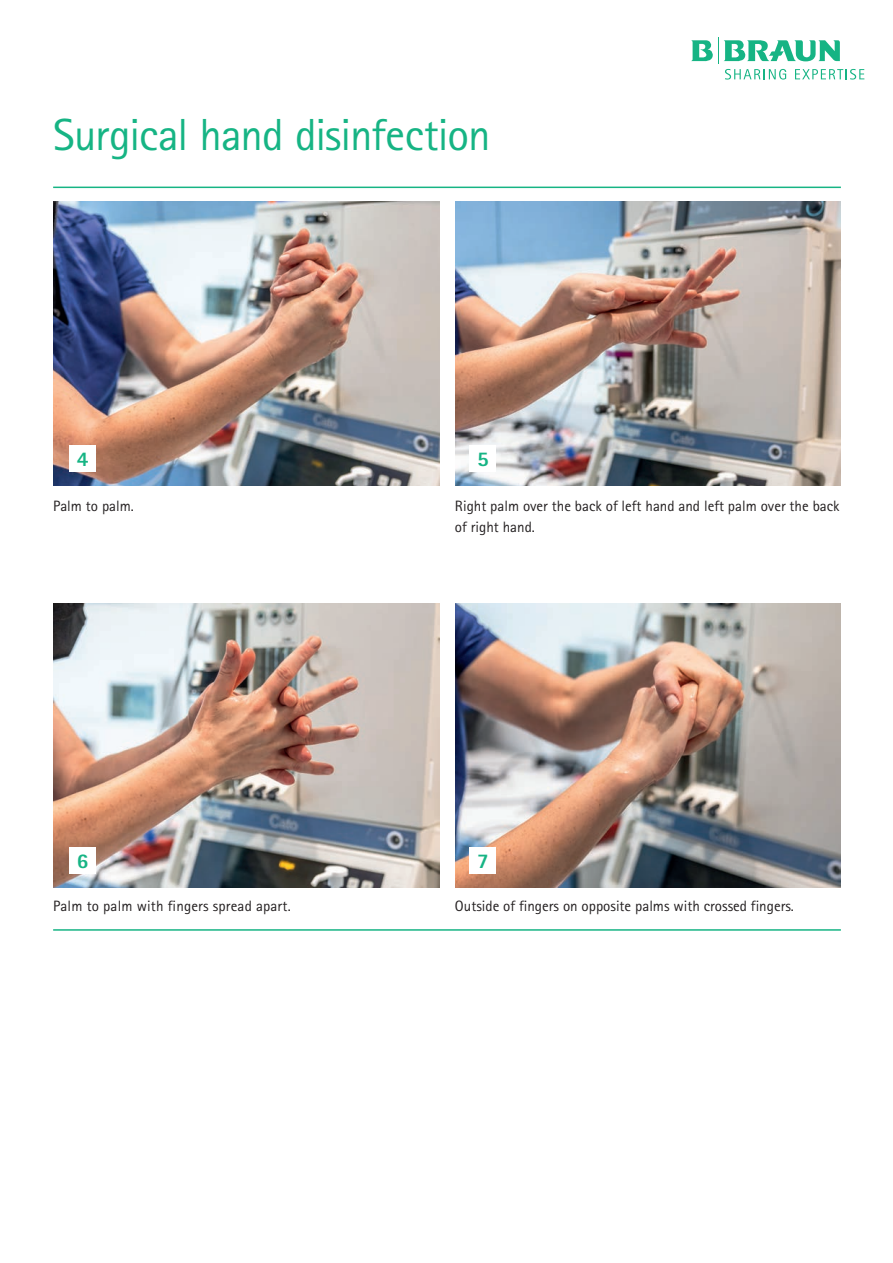
<style>
.page{position:relative;width:893px;height:1263px;background:#fff}
.page>*{position:absolute;margin:0;border:0;box-sizing:border-box;transform-origin:0 0}
.t1{font:45px "Rotis Sans Serif Pro";letter-spacing:-.02em;color:#16b484}
.t2{font:800 21px "Rotis Sans Serif Pro";color:#16b484}
.t3{font:15px/21px "Rotis Sans Serif Pro";color:#231f20}
</style>
<div class="page">
<img style="left:53px;top:202px;width:386px;height:284px">
<div style="left:69px;top:446px;width:27px;height:26px;background:#fff"></div>
<hr style="left:53px;top:187px;width:788px;height:1px;background:#16b484">
<img style="left:455px;top:202px;width:386px;height:284px">
<div style="left:470px;top:446px;width:26px;height:26px;background:#fff"></div>
<img style="left:53px;top:604px;width:386px;height:284px">
<div style="left:69px;top:848px;width:27px;height:26px;background:#fff"></div>
<img style="left:455px;top:604px;width:386px;height:284px">
<div style="left:470px;top:848px;width:26px;height:26px;background:#fff"></div>
<hr style="left:53px;top:929px;width:788px;height:2px;background:#16b484">
<svg style="left:691px;top:37px;width:173px;height:43px"></svg>
<h1 class="t1" style="left:53px;top:108px;width:439px">Surgical hand disinfection</h1>
<h2 class="t2" style="left:77px;top:446px;width:13px">4</h2>
<h2 class="t2" style="left:477px;top:446px;width:13px">5</h2>
<p class="t3" style="left:53px;top:495px;width:82px">Palm to palm.</p>
<p class="t3" style="left:455px;top:495px;width:386px">Right palm over the back of left hand and left palm over the back of right hand.</p>
<h2 class="t2" style="left:77px;top:848px;width:13px">6</h2>
<h2 class="t2" style="left:477px;top:848px;width:13px">7</h2>
<p class="t3" style="left:53px;top:896px;width:239px">Palm to palm with fingers spread apart.</p>
<p class="t3" style="left:455px;top:896px;width:341px">Outside of fingers on opposite palms with crossed fingers.</p>
</div>
